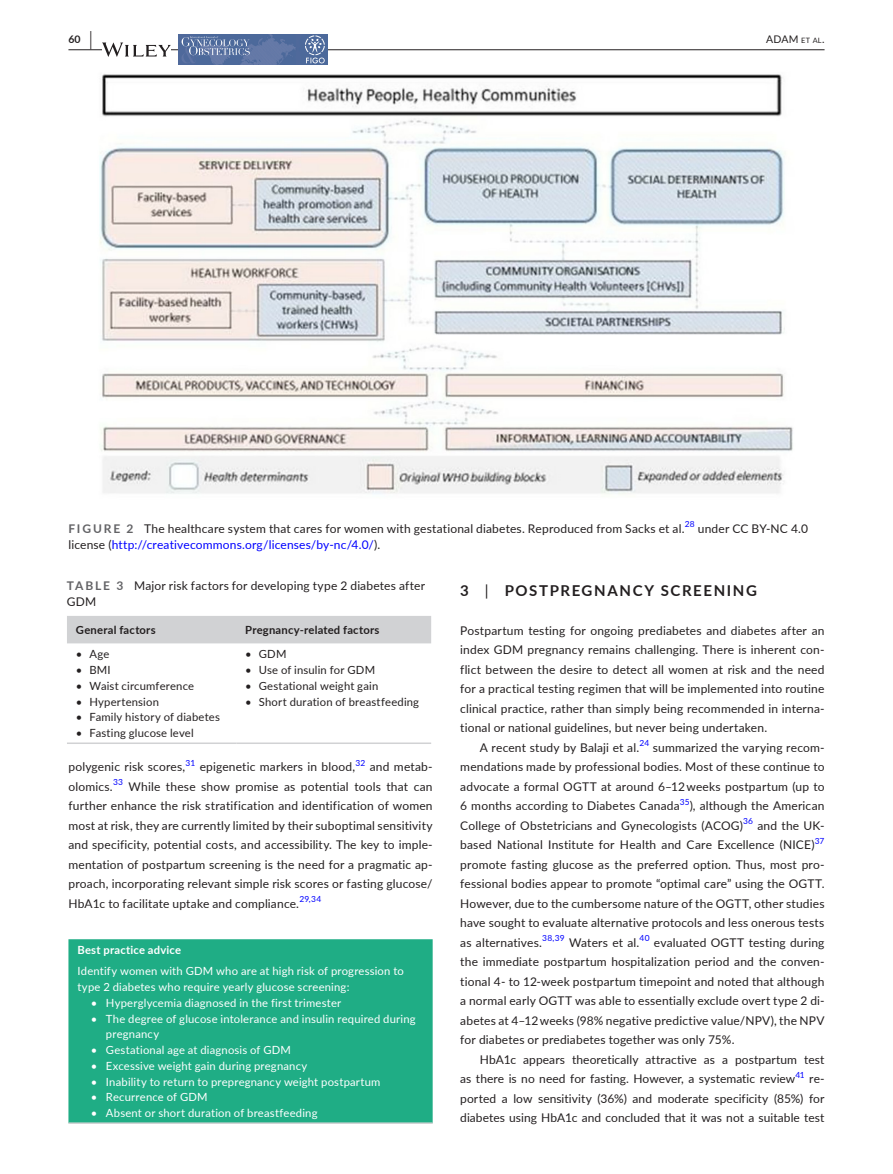
<style>
.page{position:relative;width:893px;height:1174px;background:#fff}
.page>*{position:absolute;margin:0;border:0;box-sizing:border-box;transform-origin:0 0}
.t1{font:700 15px "Lato";letter-spacing:.105em;color:#231f20}
.t2{font:12px/19.5px "Lato";letter-spacing:.015em;color:#231f20;text-align:justify}
.t3{font:12px "Lato";letter-spacing:.015em;color:#00f}
.t4{font:11.25px/15.8px "Lato";letter-spacing:.015em;color:#fff}
.t5{font:11.25px "Lato";letter-spacing:.015em;color:#231f20}
.t6{font:700 11.25px "Lato";letter-spacing:.02em;color:#231f20}
.t7{font:700 11.25px "Lato";letter-spacing:.02em;color:#fff}
.t8{font:10.5px "Lato";color:#231f20}
.t9{font:700 10.5px "Lato";color:#231f20}
.t10{font:8.4px "Lato";letter-spacing:.015em;color:#00f}
.s1{font-size:19.5px}
.s2{font-size:7.35px}
.s3{font-weight:700;color:#636366}
.s4{color:#231f20}
.s5{font-weight:400}
</style>
<div class="page">
<hr style="left:68px;top:49px;width:756px;height:1px;background:#231f20">
<svg style="left:102px;top:42px;width:69px;height:15px"></svg>
<img style="left:178px;top:35px;width:149px;height:30px">
<svg style="left:181px;top:36px;width:69px;height:27px;background:#667ea9"></svg>
<svg style="left:305px;top:35px;width:20px;height:28px"></svg>
<img style="left:99px;top:74px;width:694px;height:420px">
<div style="left:68px;top:939px;width:365px;height:183px;background:#1fad85"></div>
<hr style="left:68px;top:1122px;width:365px;height:2px;background:#d1d2d4">
<div style="left:67px;top:616px;width:364px;height:27px;background:#d1d2d4"></div>
<hr style="left:67px;top:742px;width:169px;height:2px;background:#d1d2d4">
<hr style="left:236px;top:742px;width:195px;height:2px;background:#d1d2d4">
<p class="t9" style="left:68px;top:31px;width:25px">60 <span class="s1">|</span></p>
<p class="t8" style="left:766px;top:31px;width:60px">ADAM <span class="s2">et al</span>.</p>
<p class="t2" style="left:68px;top:518px;width:618px"><span class="s3">FIGURE 2</span> The healthcare system that cares for women with gestational diabetes. Reproduced from Sacks et al.</p>
<p class="t10" style="left:685px;top:518px;width:11px">28</p>
<p class="t2" style="left:698px;top:518px;width:112px">under CC BY-NC 4.0</p>
<p class="t3" style="left:68px;top:536px;width:313px"><span class="s4">license (</span>http://creativecommons.org/licenses/by-nc/4.0/<span class="s4">).</span></p>
<p class="t2" style="left:67px;top:576px;width:360px;line-height:16.5px"><span class="s3">TABLE 3</span> Major risk factors for developing type 2 diabetes after<br>GDM</p>
<p class="t6" style="left:76px;top:622px;width:81px">General factors</p>
<p class="t6" style="left:245px;top:622px;width:136px">Pregnancy-related factors</p>
<p class="t5" style="left:76px;top:646px;width:35px">• Age</p>
<p class="t5" style="left:76px;top:662px;width:36px">• BMI</p>
<p class="t5" style="left:76px;top:678px;width:120px">• Waist circumference</p>
<p class="t5" style="left:76px;top:693px;width:85px">• Hypertension</p>
<p class="t5" style="left:76px;top:709px;width:145px">• Family history of diabetes</p>
<p class="t5" style="left:76px;top:725px;width:119px">• Fasting glucose level</p>
<p class="t5" style="left:245px;top:646px;width:43px">• GDM</p>
<p class="t5" style="left:245px;top:662px;width:131px">• Use of insulin for GDM</p>
<p class="t5" style="left:245px;top:678px;width:135px">• Gestational weight gain</p>
<p class="t5" style="left:245px;top:693px;width:175px">• Short duration of breastfeeding</p>
<p class="t2" style="left:68px;top:756px;width:118px">polygenic risk scores,</p>
<p class="t10" style="left:186px;top:757px;width:11px">31</p>
<p class="t2" style="left:200px;top:756px;width:157px">epigenetic markers in blood,</p>
<p class="t10" style="left:356px;top:757px;width:11px">32</p>
<p class="t2" style="left:370px;top:756px;width:64px">and metab-</p>
<p class="t2" style="left:68px;top:776px;width:46px">olomics.</p>
<p class="t10" style="left:113px;top:776px;width:11px">33</p>
<p class="t2" style="left:68px;top:776px;width:366px;text-indent:60px">While these show promise as potential tools that can further enhance the risk stratification and identification of women most at risk, they are currently limited by their suboptimal sensitivity and specificity, potential costs, and accessibility. The key to imple&shy;mentation of postpartum screening is the need for a pragmatic ap&shy;proach, incorporating relevant simple risk scores or fasting glucose/ HbA1c to facilitate uptake and compliance.</p>
<p class="t10" style="left:299px;top:893px;width:23px">29,34</p>
<p class="t7" style="left:77px;top:942px;width:105px">Best practice advice</p>
<p class="t4" style="left:77px;top:963px;width:328px">Identify women with GDM who are at high risk of progression to type 2 diabetes who require yearly glucose screening:</p>
<p class="t4" style="left:91px;top:994px;width:252px">• Hyperglycemia diagnosed in the first trimester</p>
<p class="t4" style="left:106px;top:1010px;width:311px;text-indent:-15px">• The degree of glucose intolerance and insulin required during pregnancy</p>
<p class="t4" style="left:91px;top:1041px;width:202px">• Gestational age at diagnosis of GDM</p>
<p class="t4" style="left:91px;top:1057px;width:218px">• Excessive weight gain during pregnancy</p>
<p class="t4" style="left:91px;top:1073px;width:291px">• Inability to return to prepregnancy weight postpartum</p>
<p class="t4" style="left:91px;top:1089px;width:118px">• Recurrence of GDM</p>
<p class="t4" style="left:91px;top:1104px;width:228px">• Absent or short duration of breastfeeding</p>
<p class="t1" style="left:460px;top:579px;width:298px">3 <span class="s5">|</span> POSTPREGNANCY SCREENING</p>
<p class="t2" style="left:460px;top:620px;width:366px">Postpartum testing for ongoing prediabetes and diabetes after an</p>
<p class="t2" style="left:460px;top:639px;width:366px">index GDM pregnancy remains challenging. There is inherent con-</p>
<p class="t2" style="left:460px;top:659px;width:366px">flict between the desire to detect all women at risk and the need</p>
<p class="t2" style="left:460px;top:678px;width:366px">for a practical testing regimen that will be implemented into routine</p>
<p class="t2" style="left:460px;top:698px;width:366px">clinical practice, rather than simply being recommended in interna-</p>
<p class="t2" style="left:460px;top:717px;width:308px">tional or national guidelines, but never being undertaken.</p>
<p class="t2" style="left:480px;top:737px;width:161px">A recent study by Balaji et al.</p>
<p class="t10" style="left:640px;top:737px;width:11px">24</p>
<p class="t2" style="left:460px;top:737px;width:366px;text-indent:193px">summarized the varying recom&shy;mendations made by professional bodies. Most of these continue to advocate a formal OGTT at around 6–12 weeks postpartum (up to 6 months according to Diabetes Canada<sup>35</sup>), although the American College of Obstetricians and Gynecologists (ACOG)</p>
<p class="t10" style="left:743px;top:815px;width:11px">36</p>
<p class="t2" style="left:460px;top:815px;width:366px;text-indent:297px">and the UK&shy;based National Institute for Health and Care Excellence (NICE)</p>
<p class="t10" style="left:815px;top:835px;width:11px">37</p>
<p class="t2" style="left:460px;top:854px;width:366px">promote fasting glucose as the preferred option. Thus, most pro&shy;fessional bodies appear to promote “optimal care” using the OGTT.<br>However, due to the cumbersome nature of the OGTT, other studies have sought to evaluate alternative protocols and less onerous tests as alternatives.</p>
<p class="t10" style="left:542px;top:932px;width:24px">38,39</p>
<p class="t2" style="left:569px;top:932px;width:72px">Waters et al.</p>
<p class="t10" style="left:640px;top:932px;width:12px">40</p>
<p class="t2" style="left:460px;top:932px;width:366px;text-indent:194px">evaluated OGTT testing during the immediate postpartum hospitalization period and the conven&shy;tional 4- to 12-week postpartum timepoint and noted that although a normal early OGTT was able to essentially exclude overt type 2 di&shy;abetes at 4–12 weeks (98% negative predictive value/NPV), the NPV for diabetes or prediabetes together was only 75%.</p>
<p class="t2" style="left:460px;top:1049px;width:366px;text-indent:20px">HbA1c appears theoretically attractive as a postpartum test as there is no need for fasting. However, a systematic review<sup>41</sup> re&shy;ported a low sensitivity (36%) and moderate specificity (85%) for diabetes using HbA1c and concluded that it was not a suitable test</p>
</div>
